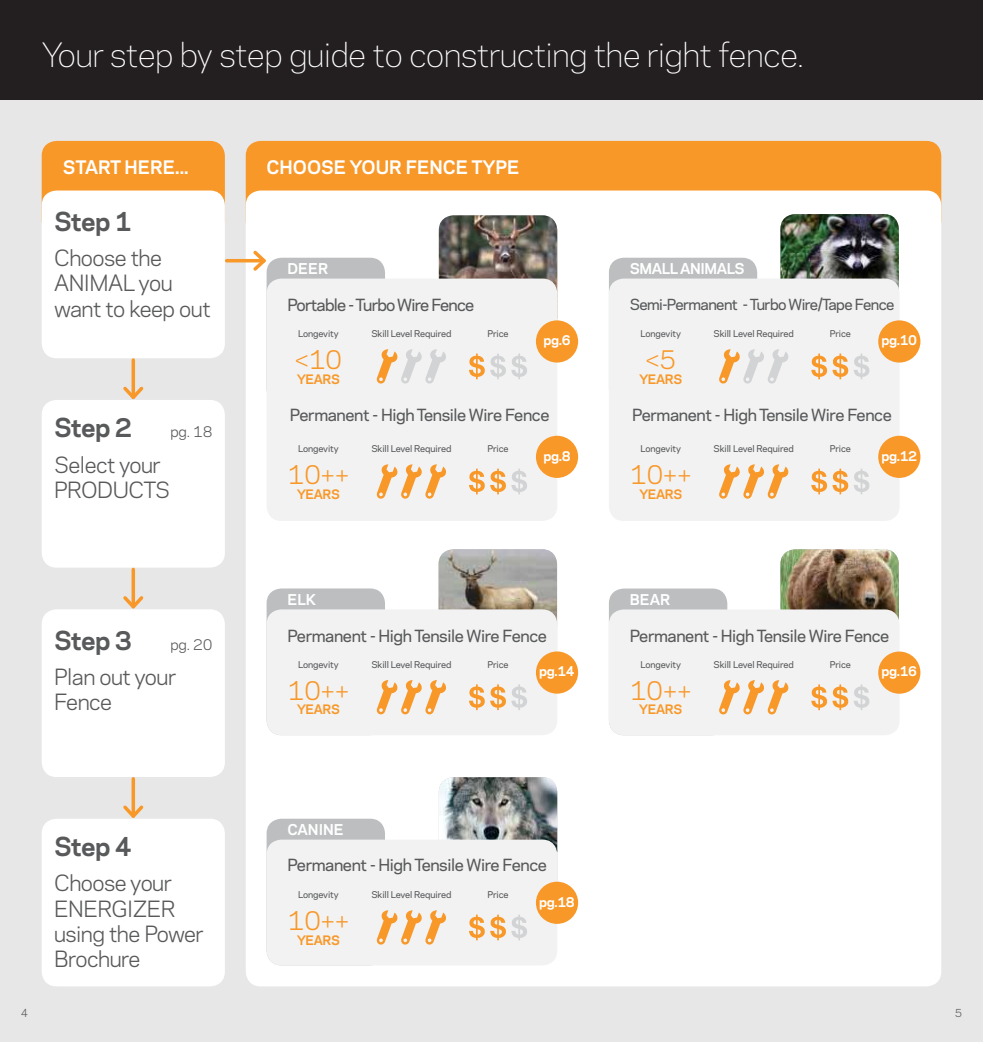
<style>
.page{position:relative;width:983px;height:1042px;background:#fff}
.page>*{position:absolute;margin:0;border:0;box-sizing:border-box;transform-origin:0 0}
.t1{font:300 31.5px "Galaxie Polaris";letter-spacing:-.025em;color:#fff}
.t2{font:24.5px "Galaxie Polaris";color:#f89829}
.t3{font:700 24.5px "Galaxie Polaris";letter-spacing:-.025em;color:#58595b}
.t4{font:21px/25.2px "Galaxie Polaris";letter-spacing:-.025em;color:#58595b}
.t5{font:21px "Galaxie Polaris";color:#f89829}
.t6{font:700 17.5px "Galaxie Polaris";color:#fff}
.t7{font:500 15.75px "Galaxie Polaris";letter-spacing:-.025em;color:#58595b}
.t8{font:500 15.75px "Galaxie Polaris";letter-spacing:-.05em;color:#58595b}
.t9{font:500 14.35px "Galaxie Polaris";letter-spacing:-.04em;color:#58595b}
.t10{font:700 14px "Galaxie Polaris";color:#fff}
.t11{font:700 14px "Galaxie Polaris";letter-spacing:-.03em;color:#fff}
.t12{font:14px "Galaxie Polaris";color:#58595b}
.t13{font:700 12.78px "Galaxie Polaris";letter-spacing:-.03em;color:#fff}
.t14{font:700 12.25px "Galaxie Polaris";letter-spacing:-.03em;color:#f89829}
.t15{font:10.5px "Galaxie Polaris";color:#58595b}
.t16{font:500 8.75px "Galaxie Polaris";letter-spacing:-.01em;color:#58595b}
.s1{font-size:21px}
.s2{font-size:24.5px}
</style>
<div class="page">
<div style="left:0;top:99px;width:982px;height:943px;background:#e7e7e7"></div>
<div style="left:42px;top:141px;width:183px;height:60px;background:#f89829"></div>
<div style="left:42px;top:190px;width:183px;height:168px;background:#fff;border-radius:15px"></div>
<div style="left:42px;top:819px;width:183px;height:167px;background:#fff;border-radius:15px"></div>
<div style="left:42px;top:400px;width:183px;height:168px;background:#fff;border-radius:15px"></div>
<div style="left:42px;top:609px;width:183px;height:168px;background:#fff;border-radius:15px"></div>
<div style="left:0;top:0;width:982px;height:99px;background:#231f20"></div>
<div style="left:246px;top:141px;width:695px;height:60px;background:#f89829"></div>
<div style="left:246px;top:190px;width:695px;height:796px;background:#fff;border-radius:15px"></div>
<hr style="left:226px;top:259px;width:38px;height:3px;background:#f89829">
<svg style="left:250px;top:250px;width:19px;height:21px"></svg>
<svg style="left:131px;top:360px;width:4px;height:23px"></svg>
<svg style="left:123px;top:383px;width:21px;height:16px"></svg>
<svg style="left:131px;top:569px;width:4px;height:24px"></svg>
<svg style="left:123px;top:593px;width:21px;height:16px"></svg>
<svg style="left:131px;top:779px;width:4px;height:23px"></svg>
<svg style="left:123px;top:802px;width:21px;height:16px"></svg>
<img style="left:438px;top:549px;width:119px;height:71px">
<div style="left:266px;top:588px;width:119px;height:147px;background:#bcbec0;border-radius:15px"></div>
<div style="left:266px;top:609px;width:291px;height:126px;background:#f2f2f2;border-radius:15px"></div>
<svg style="left:469px;top:684px;width:15px;height:26px"></svg>
<svg style="left:490px;top:684px;width:37px;height:26px"></svg>
<div style="left:535px;top:651px;width:43px;height:42px;background:#f89829;border-radius:50%"></div>
<svg style="left:376px;top:680px;width:70px;height:35px"></svg>
<img style="left:780px;top:214px;width:118px;height:72px">
<div style="left:608px;top:258px;width:149px;height:146px;background:#bcbec0;border-radius:15px"></div>
<div style="left:608px;top:278px;width:291px;height:243px;background:#f2f2f2;border-radius:15px"></div>
<div style="left:878px;top:320px;width:42px;height:42px;background:#f89829;border-radius:50%"></div>
<svg style="left:719px;top:349px;width:69px;height:35px"></svg>
<svg style="left:811px;top:353px;width:15px;height:26px"></svg>
<svg style="left:832px;top:353px;width:37px;height:26px"></svg>
<div style="left:878px;top:436px;width:42px;height:42px;background:#f89829;border-radius:50%"></div>
<svg style="left:719px;top:464px;width:69px;height:35px"></svg>
<svg style="left:811px;top:469px;width:15px;height:25px"></svg>
<svg style="left:832px;top:469px;width:37px;height:25px"></svg>
<img style="left:780px;top:549px;width:118px;height:126px;border-radius:15px">
<div style="left:608px;top:588px;width:119px;height:147px;background:#bcbec0;border-radius:15px"></div>
<div style="left:608px;top:609px;width:291px;height:126px;background:#f2f2f2;border-radius:15px"></div>
<svg style="left:811px;top:684px;width:15px;height:26px"></svg>
<svg style="left:832px;top:684px;width:37px;height:26px"></svg>
<div style="left:878px;top:651px;width:42px;height:43px;background:#f89829;border-radius:50%"></div>
<svg style="left:719px;top:680px;width:69px;height:35px"></svg>
<img style="left:438px;top:777px;width:119px;height:73px">
<div style="left:266px;top:819px;width:119px;height:146px;background:#bcbec0;border-radius:15px"></div>
<div style="left:266px;top:839px;width:291px;height:126px;background:#f2f2f2;border-radius:15px"></div>
<svg style="left:469px;top:914px;width:15px;height:26px"></svg>
<svg style="left:490px;top:914px;width:37px;height:26px"></svg>
<div style="left:535px;top:881px;width:43px;height:43px;background:#f89829;border-radius:50%"></div>
<svg style="left:376px;top:910px;width:70px;height:35px"></svg>
<img style="left:438px;top:215px;width:119px;height:74px">
<div style="left:266px;top:258px;width:119px;height:146px;background:#bcbec0;border-radius:15px"></div>
<div style="left:266px;top:278px;width:291px;height:243px;background:#f2f2f2;border-radius:15px"></div>
<div style="left:535px;top:320px;width:43px;height:42px;background:#f89829;border-radius:50%"></div>
<svg style="left:376px;top:349px;width:70px;height:35px"></svg>
<svg style="left:469px;top:353px;width:15px;height:26px"></svg>
<svg style="left:490px;top:353px;width:37px;height:26px"></svg>
<div style="left:535px;top:436px;width:43px;height:42px;background:#f89829;border-radius:50%"></div>
<svg style="left:376px;top:464px;width:70px;height:35px"></svg>
<svg style="left:469px;top:469px;width:15px;height:25px"></svg>
<svg style="left:490px;top:469px;width:37px;height:25px"></svg>
<h1 class="t1" style="left:42px;top:42px;width:763px">Your step by step guide to constructing the right fence.</h1>
<h3 class="t6" style="left:63px;top:160px;width:127px">START HERE...</h3>
<h3 class="t6" style="left:266px;top:160px;width:254px">CHOOSE YOUR FENCE TYPE</h3>
<h2 class="t3" style="left:54px;top:212px;width:79px">Step 1</h2>
<h3 class="t4" style="left:54px;top:247px;width:158px">Choose the<br>ANIMAL you want to keep out</h3>
<h3 class="t10" style="left:287px;top:263px;width:42px">DEER</h3>
<h3 class="t8" style="left:287px;top:298px;width:188px">Portable - Turbo Wire Fence</h3>
<h2 class="t2" style="left:294px;top:349px;width:49px"><span class="s1">&lt;</span>10</h2>
<h3 class="t14" style="left:297px;top:374px;width:44px">YEARS</h3>
<p class="t16" style="left:298px;top:330px;width:42px">Longevity</p>
<p class="t16" style="left:371px;top:330px;width:82px">Skill Level Required</p>
<p class="t16" style="left:487px;top:330px;width:23px">Price</p>
<h3 class="t13" style="left:543px;top:335px;width:29px">pg.6</h3>
<h2 class="t3" style="left:54px;top:418px;width:79px">Step 2</h2>
<h3 class="t4" style="left:54px;top:453px;width:118px">Select your<br>PRODUCTS</h3>
<h3 class="t12" style="left:170px;top:426px;width:43px">pg. 18</h3>
<h2 class="t3" style="left:54px;top:630px;width:79px">Step 3</h2>
<h3 class="t4" style="left:54px;top:666px;width:124px">Plan out your<br>Fence</h3>
<h3 class="t12" style="left:170px;top:639px;width:43px">pg. 20</h3>
<h2 class="t3" style="left:54px;top:837px;width:79px">Step 4</h2>
<h3 class="t4" style="left:54px;top:872px;width:151px">Choose your<br>ENERGIZER using the Power<br>Brochure</h3>
<h3 class="t7" style="left:290px;top:408px;width:261px">Permanent - High Tensile Wire Fence</h3>
<p class="t16" style="left:298px;top:445px;width:42px">Longevity</p>
<p class="t16" style="left:371px;top:445px;width:82px">Skill Level Required</p>
<p class="t16" style="left:487px;top:445px;width:23px">Price</p>
<h2 class="t2" style="left:287px;top:464px;width:63px">10<span class="s1">++</span></h2>
<h3 class="t14" style="left:297px;top:489px;width:44px">YEARS</h3>
<h3 class="t13" style="left:543px;top:450px;width:29px">pg.8</h3>
<h3 class="t10" style="left:287px;top:593px;width:30px">ELK</h3>
<h3 class="t7" style="left:287px;top:629px;width:261px">Permanent - High Tensile Wire Fence</h3>
<h2 class="t2" style="left:287px;top:680px;width:63px">10<span class="s1">++</span></h2>
<h3 class="t14" style="left:297px;top:705px;width:44px">YEARS</h3>
<p class="t16" style="left:298px;top:661px;width:42px">Longevity</p>
<p class="t16" style="left:371px;top:661px;width:82px">Skill Level Required</p>
<p class="t16" style="left:487px;top:661px;width:23px">Price</p>
<h3 class="t13" style="left:539px;top:666px;width:37px">pg.14</h3>
<h3 class="t10" style="left:287px;top:823px;width:58px">CANINE</h3>
<h3 class="t7" style="left:287px;top:858px;width:261px">Permanent - High Tensile Wire Fence</h3>
<p class="t16" style="left:298px;top:891px;width:42px">Longevity</p>
<p class="t16" style="left:371px;top:891px;width:82px">Skill Level Required</p>
<h2 class="t2" style="left:287px;top:910px;width:63px">10<span class="s1">++</span></h2>
<h3 class="t14" style="left:297px;top:935px;width:44px">YEARS</h3>
<p class="t16" style="left:487px;top:891px;width:23px">Price</p>
<h3 class="t13" style="left:539px;top:896px;width:37px">pg.18</h3>
<h3 class="t11" style="left:629px;top:263px;width:116px">SMALL ANIMALS</h3>
<h3 class="t9" style="left:629px;top:298px;width:266px">Semi-Permanent - Turbo Wire/Tape Fence</h3>
<h3 class="t5" style="left:645px;top:352px;width:33px">&lt;<span class="s2">5</span></h3>
<h3 class="t14" style="left:639px;top:374px;width:44px">YEARS</h3>
<p class="t16" style="left:640px;top:330px;width:42px">Longevity</p>
<p class="t16" style="left:713px;top:330px;width:82px">Skill Level Required</p>
<p class="t16" style="left:829px;top:330px;width:23px">Price</p>
<h3 class="t13" style="left:881px;top:335px;width:37px">pg.10</h3>
<h3 class="t7" style="left:632px;top:408px;width:261px">Permanent - High Tensile Wire Fence</h3>
<p class="t16" style="left:640px;top:445px;width:42px">Longevity</p>
<p class="t16" style="left:713px;top:445px;width:82px">Skill Level Required</p>
<p class="t16" style="left:829px;top:445px;width:23px">Price</p>
<h2 class="t2" style="left:629px;top:464px;width:63px">10<span class="s1">++</span></h2>
<h3 class="t14" style="left:639px;top:489px;width:44px">YEARS</h3>
<h3 class="t13" style="left:881px;top:450px;width:37px">pg.12</h3>
<h3 class="t10" style="left:629px;top:593px;width:42px">BEAR</h3>
<h3 class="t7" style="left:629px;top:629px;width:261px">Permanent - High Tensile Wire Fence</h3>
<p class="t16" style="left:640px;top:661px;width:42px">Longevity</p>
<p class="t16" style="left:713px;top:661px;width:82px">Skill Level Required</p>
<h2 class="t2" style="left:629px;top:680px;width:63px">10<span class="s1">++</span></h2>
<h3 class="t14" style="left:639px;top:705px;width:44px">YEARS</h3>
<p class="t16" style="left:829px;top:661px;width:23px">Price</p>
<h3 class="t13" style="left:881px;top:666px;width:37px">pg.16</h3>
<p class="t15" style="left:21px;top:1009px;width:9px">4</p>
<p class="t15" style="left:954px;top:1009px;width:9px">5</p>
</div>
